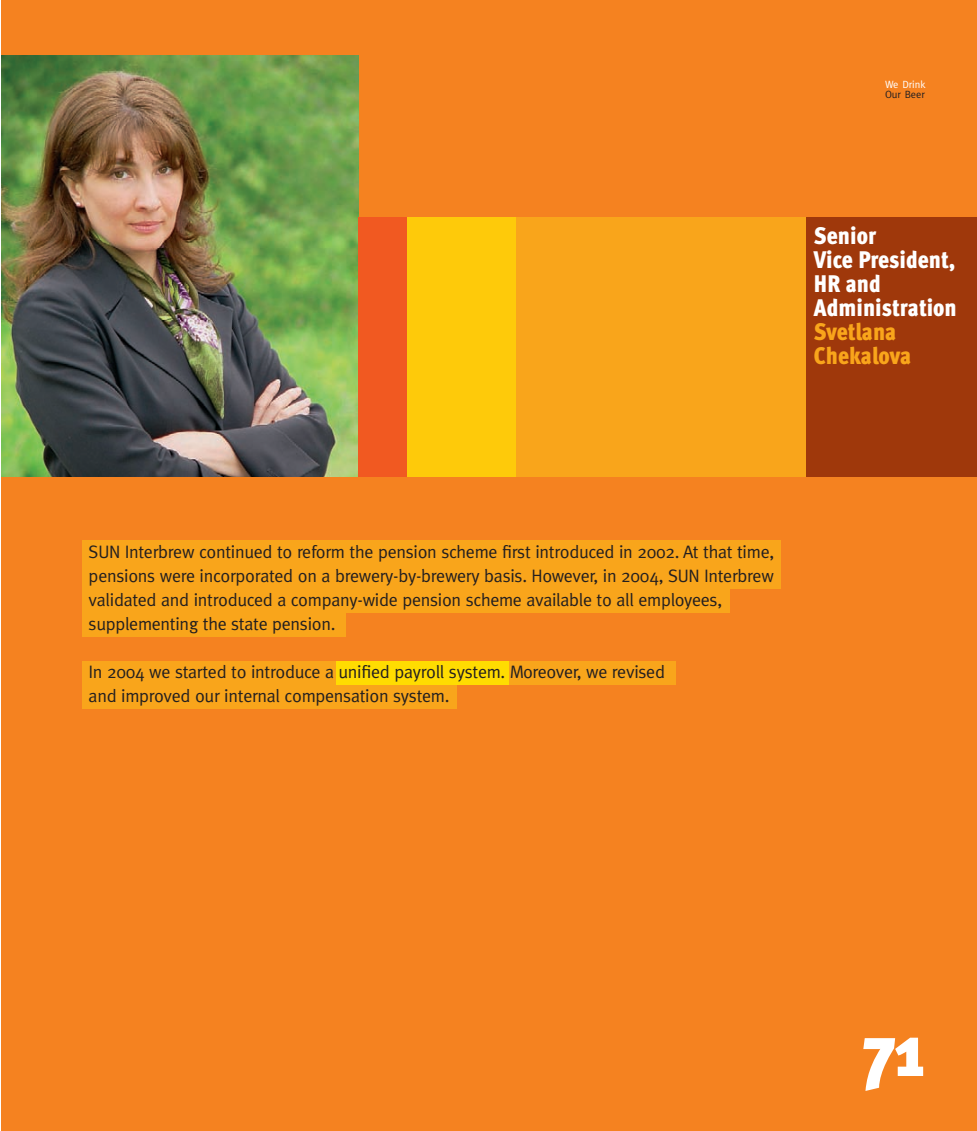
<style>
.page{position:relative;width:977px;height:1131px;background:#fff}
.page>*{position:absolute;margin:0;border:0;box-sizing:border-box;transform-origin:0 0}
.t1{font:900 72px "Meta Plus";color:#fff}
.t2{font:900 24px/24px "Meta Cond";color:#fff}
.t3{font:900 24px/24px "Meta Cond";color:#f9a51b}
.t4{font:18px/24px "Meta";letter-spacing:-.015em;color:#231f20}
.t5{font:10.5px "Meta";color:#fff}
.t6{font:10.5px "Meta";color:#231f20}
</style>
<div class="page">
<div style="left:1px;top:0;width:975px;height:1131px;background:#f58220"></div>
<div style="left:805px;top:217px;width:171px;height:259px;background:#9f380b"></div>
<img style="left:1px;top:55px;width:358px;height:421px">
<div style="left:82px;top:540px;width:723px;height:169px;background:#f9a51b"></div>
<div style="left:676px;top:661px;width:148px;height:24px;background:#f58220"></div>
<div style="left:457px;top:685px;width:367px;height:24px;background:#f58220"></div>
<div style="left:336px;top:661px;width:172px;height:24px;background:#ffdc01"></div>
<div style="left:78px;top:637px;width:746px;height:24px;background:#f58220"></div>
<div style="left:781px;top:537px;width:41px;height:28px;background:#f58220"></div>
<div style="left:781px;top:565px;width:41px;height:24px;background:#f58220"></div>
<div style="left:730px;top:589px;width:92px;height:24px;background:#f58220"></div>
<div style="left:346px;top:613px;width:476px;height:30px;background:#f58220"></div>
<div style="left:359px;top:217px;width:53px;height:259px;background:#f15921"></div>
<div style="left:408px;top:217px;width:174px;height:259px;background:#feca0a"></div>
<div style="left:516px;top:217px;width:289px;height:259px;background:#f9a51b"></div>
<p class="t5" style="left:885px;top:80px;width:42px">We Drink</p>
<p class="t6" style="left:885px;top:91px;width:41px">Our Beer</p>
<h2 class="t2" style="left:814px;top:225px;width:144px">Senior<br>Vice President,<br>HR and<br>Administration</h2>
<h2 class="t3" style="left:814px;top:321px;width:99px">Svetlana<br>Chekalova</h2>
<p class="t4" style="left:89px;top:542px;width:687px">SUN Interbrew continued to reform the pension scheme first introduced in 2002. At that time, pensions were incorporated on a brewery-by-brewery basis. However, in 2004, SUN Interbrew validated and introduced a company-wide pension scheme available to all employees, supplementing the state pension.</p>
<p class="t4" style="left:89px;top:662px;width:578px">In 2004 we started to introduce a unified payroll system. Moreover, we revised and improved our internal compensation system.</p>
<h1 class="t1" style="left:863px;top:1016px;width:62px">71</h1>
</div>
